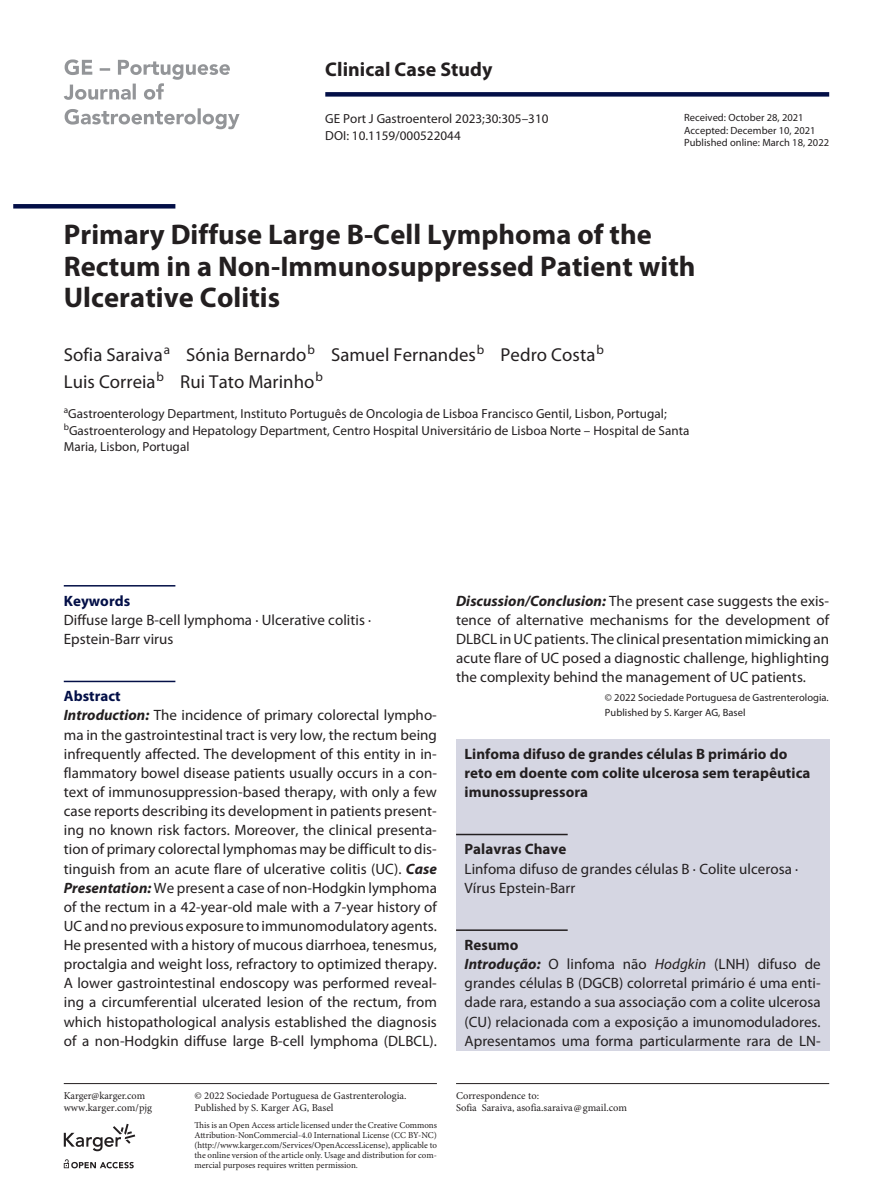
<style>
.page{position:relative;width:893px;height:1191px;background:#fff}
.page>*{position:absolute;margin:0;border:0;box-sizing:border-box;transform-origin:0 0}
.t1{font:700 28.5px/31.5px "Myriad Pro";letter-spacing:.005em;color:#231f20}
.t2{font:700 19.8px "Myriad Pro";letter-spacing:.005em;color:#231f20}
.t3{font:18.75px/27px "Myriad Pro";letter-spacing:.005em;color:#231f20}
.t4{font:15px/19px "Myriad Pro";letter-spacing:.005em;color:#231f20}
.t5{font:700 15px/19.2px "Myriad Pro";letter-spacing:.005em;color:#231f20}
.t6{font:700 15px "Myriad Pro";letter-spacing:.005em;color:#030f47}
.t7{font:13.2px/17px "Myriad Pro";letter-spacing:.005em;color:#231f20}
.t8{font:10.5px/12px "Minion Pro";color:#231f20}
.t9{font:10.5px/12.8px "Myriad Pro";letter-spacing:.005em;color:#231f20}
.t10{font:9px/10.2px "Minion Pro";color:#231f20;text-align:justify}
.s1{font-weight:700;color:#030f47}
.s2{font-weight:700;font-style:italic}
.s3{font-weight:700}
.s4{font-style:italic}
</style>
<div class="page">
<hr style="left:64px;top:1083px;width:373px;height:1px;background:#231f20">
<div style="left:325px;top:92px;width:504px;height:5px;background:#030f47"></div>
<hr style="left:456px;top:1083px;width:373px;height:1px;background:#231f20">
<div style="left:456px;top:739px;width:373px;height:312px;background:#d5d6e2"></div>
<hr style="left:13px;top:204px;width:162px;height:4px;background:#030f47">
<svg style="left:65px;top:108px;width:175px;height:21px"></svg>
<svg style="left:64px;top:59px;width:166px;height:41px"></svg>
<hr style="left:64px;top:585px;width:111px;height:1px;background:#030f47">
<hr style="left:64px;top:680px;width:111px;height:2px;background:#030f47">
<hr style="left:456px;top:833px;width:112px;height:2px;background:#231f20">
<hr style="left:456px;top:929px;width:112px;height:2px;background:#231f20">
<svg style="left:64px;top:1159px;width:70px;height:9px"></svg>
<svg style="left:64px;top:1123px;width:71px;height:28px"></svg>
<h2 class="t2" style="left:325px;top:58px;width:169px">Clinical Case Study</h2>
<p class="t7" style="left:325px;top:110px;width:225px">GE Port J Gastroenterol 2023;30:305–310</p>
<p class="t7" style="left:325px;top:127px;width:137px">DOI: 10.1159/000522044</p>
<p class="t9" style="left:684px;top:111px;width:147px">Received: October 28, 2021<br>Accepted: December 10, 2021<br>Published online: March 18, 2022</p>
<h1 class="t1" style="left:64px;top:219px;width:633px">Primary Diffuse Large B-Cell Lymphoma of the<br>Rectum in a Non-Immunosuppressed Patient with<br>Ulcerative Colitis</h1>
<p class="t3" style="left:64px;top:341px;width:542px">Sofia Saraiva<sup>a</sup> Sónia Bernardo<sup>b</sup> Samuel Fernandes<sup>b</sup> Pedro Costa<sup>b<br></sup>Luis Correia<sup>b</sup> Rui Tato Marinho<sup>b</sup></p>
<p class="t7" style="left:64px;top:405px;width:627px"><sup>a</sup>Gastroenterology Department, Instituto Português de Oncologia de Lisboa Francisco Gentil, Lisbon, Portugal; <sup>b</sup>Gastroenterology and Hepatology Department, Centro Hospital Universitário de Lisboa Norte – Hospital de Santa<br>Maria, Lisbon, Portugal</p>
<p class="t6" style="left:64px;top:592px;width:68px">Keywords</p>
<p class="t4" style="left:64px;top:610px;width:309px">Diffuse large B-cell lymphoma · Ulcerative colitis ·<br>Epstein-Barr virus</p>
<p class="t4" style="left:64px;top:687px;width:375px"><span class="s1">Abstract<br></span><span class="s2">Introduction:</span> The incidence of primary colorectal lympho&shy;ma in the gastrointestinal tract is very low, the rectum being infrequently affected. The development of this entity in in&shy;flammatory bowel disease patients usually occurs in a con&shy;text of immunosuppression-based therapy, with only a few case reports describing its development in patients present&shy;ing no known risk factors. Moreover, the clinical presenta&shy;tion of primary colorectal lymphomas may be difficult to dis&shy;tinguish from an acute flare of ulcerative colitis (UC). <span class="s2">Case Presentation:</span> We present a case of non-Hodgkin lymphoma of the rectum in a 42-year-old male with a 7-year history of UC and no previous exposure to immunomodulatory agents.<br>He presented with a history of mucous diarrhoea, tenesmus, proctalgia and weight loss, refractory to optimized therapy.<br>A lower gastrointestinal endoscopy was performed reveal&shy;ing a circumferential ulcerated lesion of the rectum, from which histopathological analysis established the diagnosis of a non-Hodgkin diffuse large B-cell lymphoma (DLBCL).</p>
<p class="t8" style="left:64px;top:1089px;width:90px;line-height:12.8px">Karger@karger.com www.karger.com/pjg</p>
<p class="t8" style="left:195px;top:1089px;width:213px">© 2022 Sociedade Portuguesa de Gastrenterologia.<br>Published by S. Karger AG, Basel</p>
<p class="t10" style="left:195px;top:1120px;width:244px">This is an Open Access article licensed under the Creative Commons Attribution-NonCommercial-4.0 International License (CC BY-NC) (http://www.karger.com/Services/OpenAccessLicense), applicable to the online version of the article only. Usage and distribution for com&shy;mercial purposes requires written permission.</p>
<p class="t4" style="left:456px;top:591px;width:375px;text-align:justify"><span class="s2">Discussion/Conclusion:</span> The present case suggests the exis&shy;tence of alternative mechanisms for the development of DLBCL in UC patients. The clinical presentation mimicking an acute flare of UC posed a diagnostic challenge, highlighting the complexity behind the management of UC patients.</p>
<p class="t9" style="left:605px;top:690px;width:225px;line-height:14.7px">© 2022 Sociedade Portuguesa de Gastrenterologia.<br>Published by S. Karger AG, Basel</p>
<p class="t5" style="left:465px;top:744px;width:347px">Linfoma difuso de grandes células B primário do reto em doente com colite ulcerosa sem terapêutica imunossupressora</p>
<p class="t5" style="left:465px;top:840px;width:103px">Palavras Chave</p>
<p class="t4" style="left:465px;top:859px;width:335px">Linfoma difuso de grandes células B · Colite ulcerosa ·<br>Vírus Epstein-Barr</p>
<p class="t4" style="left:465px;top:935px;width:358px"><span class="s3">Resumo<br></span><span class="s2">Introdução:</span> O linfoma não <span class="s4">Hodgkin</span> (LNH) difuso de grandes células B (DGCB) colorretal primário é uma enti&shy;dade rara, estando a sua associação com a colite ulcerosa (CU) relacionada com a exposição a imunomoduladores.<br>Apresentamos uma forma particularmente rara de LN-</p>
<p class="t8" style="left:456px;top:1089px;width:173px">Correspondence to:<br>Sofia Saraiva, asofia.saraiva@gmail.com</p>
</div>
